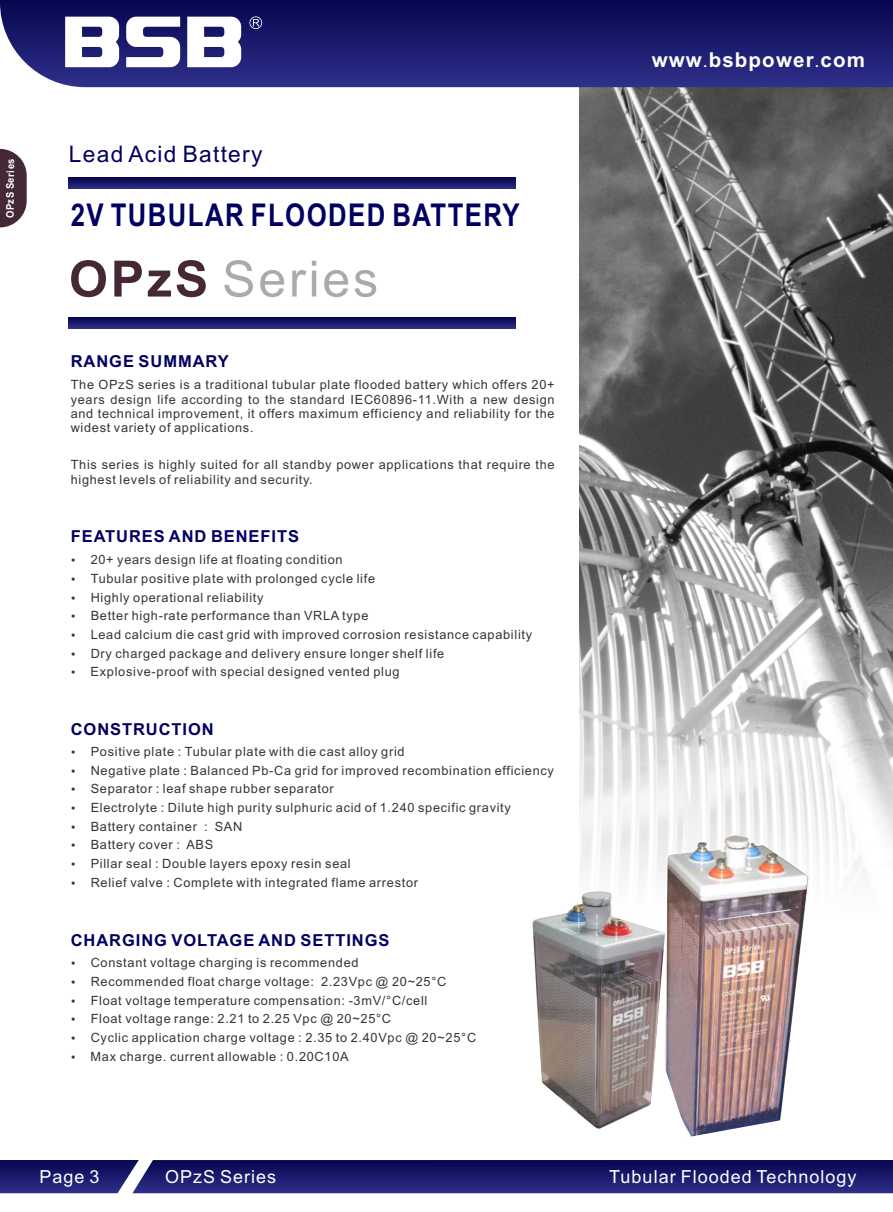
<style>
.page{position:relative;width:893px;height:1212px;background:#fff}
.page>*{position:absolute;margin:0;border:0;box-sizing:border-box;transform-origin:0 0}
.t1{font:700 31.35px "Arial Narrow";letter-spacing:.045em;color:#000061}
.t2{font:22.8px "Arial";letter-spacing:.055em;color:#000061}
.t3{font:700 20.55px "Arial";letter-spacing:.055em;color:#fff}
.t4{font:18px "Arial";letter-spacing:.055em;color:#fff}
.t5{font:700 16.5px "Arial";letter-spacing:.055em;color:#000061}
.t6{font:12.75px/18.6px "Arial";letter-spacing:.055em;color:#383336}
.t7{font:700 10.5px "Arial";letter-spacing:.055em;color:#fff;scale:.9 1}
.s1{font-family:"Ebrima";font-weight:400}
</style>
<div class="page">
<img style="left:579px;top:87px;width:314px;height:789px">
<svg style="left:71px;top:260px;width:135px;height:37px"></svg>
<svg style="left:224px;top:260px;width:152px;height:37px"></svg>
<svg style="left:69px;top:317px;width:446px;height:11px;background:#171869"></svg>
<svg style="left:69px;top:178px;width:446px;height:11px;background:#191a6b"></svg>
<img style="left:665px;top:835px;width:144px;height:302px">
<img style="left:532px;top:891px;width:133px;height:238px">
<svg style="left:0;top:0;width:893px;height:87px;background:#1d1e6e"></svg>
<svg style="left:0;top:1160px;width:893px;height:33px;background:#1d1e6e"></svg>
<svg style="left:249px;top:16px;width:13px;height:13px"></svg>
<svg style="left:34px;top:17px;width:207px;height:71px"></svg>
<svg style="left:0;top:149px;width:27px;height:78px;background:#604853"></svg>
<p class="t7" style="left:6px;top:218px;width:68px;rotate:-90deg">OPzS Series</p>
<h2 class="t2" style="left:69px;top:145px;width:195px">Lead Acid Battery</h2>
<h1 class="t1" style="left:71px;top:203px;width:451px">2V TUBULAR FLOODED BATTERY</h1>
<p class="t5" style="left:71px;top:355px;width:159px">RANGE SUMMARY</p>
<p class="t6" style="left:71px;top:379px;width:485px;line-height:14.2px;text-align:justify">The OPzS series is a traditional tubular plate flooded battery which offers 20+ years design life according to the standard IEC60896-11.With a new design and technical improvement, it offers maximum efficiency and reliability for the widest variety of applications.</p>
<p class="t6" style="left:71px;top:459px;width:485px;line-height:14.2px">This series is highly suited for all standby power applications that require the highest levels of reliability and security.</p>
<p class="t5" style="left:71px;top:530px;width:230px">FEATURES AND BENEFITS</p>
<p class="t6" style="left:91px;top:552px;width:443px">20+ years design life at floating condition<br>Tubular positive plate with prolonged cycle life<br>Highly operational reliability<br>Better high-rate performance than VRLA type<br>Lead calcium die cast grid with improved corrosion resistance capability Dry charged package and delivery ensure longer shelf life Explosive-proof with special designed vented plug</p>
<p class="t5" style="left:71px;top:723px;width:144px">CONSTRUCTION</p>
<p class="t6" style="left:91px;top:743px;width:465px">Positive plate : Tubular plate with die cast alloy grid<br>Negative plate : Balanced Pb-Ca grid for improved recombination efficiency Separator : leaf shape rubber separator<br>Electrolyte : Dilute high purity sulphuric acid of 1.240 specific gravity Battery container : SAN<br>Battery cover : ABS<br>Pillar seal : Double layers epoxy resin seal<br>Relief valve : Complete with integrated flame arrestor</p>
<p class="t5" style="left:71px;top:934px;width:320px">CHARGING VOLTAGE AND SETTINGS</p>
<p class="t6" style="left:91px;top:955px;width:387px">Constant voltage charging is recommended<br>Recommended float charge voltage: 2.23Vpc @ 20~25°C Float voltage temperature compensation: -3mV/°C/cell<br>Float voltage range: 2.21 to 2.25 Vpc @ 20~25°C<br>Cyclic application charge voltage : 2.35 to 2.40Vpc @ 20~25°C Max charge. current allowable : 0.20C10A</p>
<h3 class="t4" style="left:40px;top:1170px;width:62px">Page 3</h3>
<h3 class="t4" style="left:165px;top:1170px;width:113px">OPzS Series</h3>
<h3 class="t3" style="left:652px;top:52px;width:215px">www<span class="s1">.</span>bsbpower<span class="s1">.</span>com</h3>
<h3 class="t4" style="left:609px;top:1169px;width:249px">Tubular Flooded Technology</h3>
</div>
